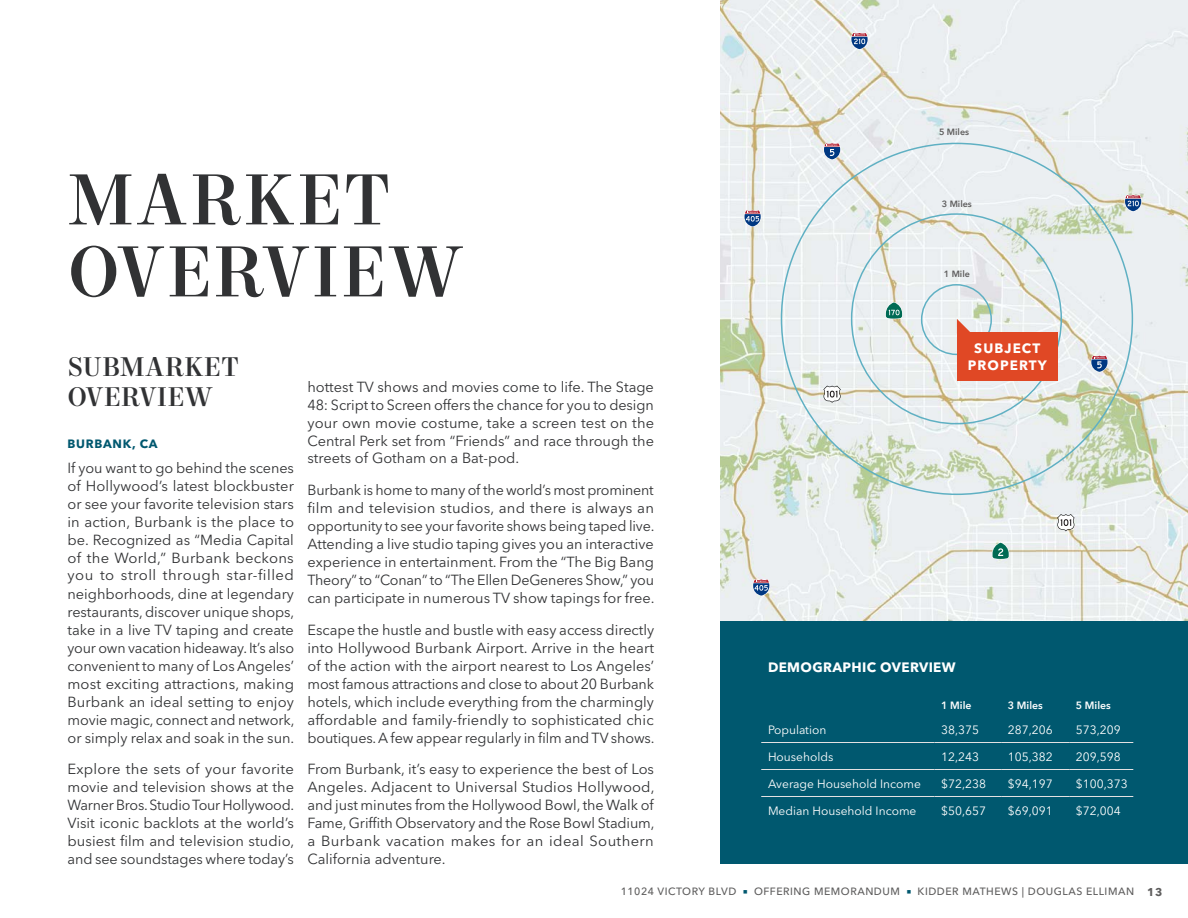
<style>
.page{position:relative;width:1188px;height:918px;background:#fff}
.page>*{position:absolute;margin:0;border:0;box-sizing:border-box;transform-origin:0 0}
.Headline_-_Level_1{font:500 72px/72px "Mort Modern 09";letter-spacing:.03em;color:#313234}
.Headline_-_Level_2{font:500 27px/30px "Mort Modern 09";letter-spacing:.01em;color:#313234}
.Body_Copy_-_Charcoal{font:14.55px/18px "Avenir Next LT Pro";color:#313234;text-align:justify}
.Table_Title_-_Gold{font:700 13.5px "Avenir Next LT Pro";letter-spacing:.025em;color:#fff}
.Subject_Property_Cal{font:700 13.5px/16.5px "Avenir Next LT Pro";letter-spacing:.08em;color:#fff;text-align:center}
.Table_Input{font:12px "Avenir Next LT Pro";color:#fff}
.Subhead_-_Level_1{font:700 12px "Avenir Next LT Pro";letter-spacing:.06em;color:#00586f}
.t1{font:500 10.5px "Avenir Next LT Pro";letter-spacing:.05em;color:#5e5d5d}
.Table_Descriptor{font:600 10.5px "Avenir Next LT Pro";color:#fff}
.Misc_Floor_Plan_Item{font:600 9px "Avenir Next LT Pro";color:#5e5d5d}
.s1{color:#00586f}
.s2{font-weight:700;font-size:11.25px}
</style>
<div class="page">
<div style="left:721px;top:621px;width:467px;height:243px;background:#00586f"></div>
<hr style="left:761px;top:742px;width:174px;height:1px;background:#e3e1e2">
<hr style="left:935px;top:742px;width:66px;height:1px;background:#e3e1e2">
<hr style="left:1001px;top:742px;width:68px;height:1px;background:#e3e1e2">
<hr style="left:1069px;top:742px;width:64px;height:1px;background:#e3e1e2">
<hr style="left:761px;top:769px;width:174px;height:1px;background:#e3e1e2">
<hr style="left:935px;top:769px;width:66px;height:1px;background:#e3e1e2">
<hr style="left:1001px;top:769px;width:68px;height:1px;background:#e3e1e2">
<hr style="left:1069px;top:769px;width:64px;height:1px;background:#e3e1e2">
<hr style="left:761px;top:796px;width:174px;height:1px;background:#e3e1e2">
<hr style="left:935px;top:796px;width:66px;height:1px;background:#e3e1e2">
<hr style="left:1001px;top:796px;width:68px;height:1px;background:#e3e1e2">
<hr style="left:1069px;top:796px;width:64px;height:1px;background:#e3e1e2">
<img style="left:721px;top:0;width:467px;height:621px">
<div style="left:921px;top:284px;width:71px;height:71px;border:2px solid #5fb0c3;border-radius:50%"></div>
<svg style="left:957px;top:319px;width:15px;height:13px"></svg>
<div style="left:957px;top:332px;width:100px;height:48px;background:#e04825"></div>
<svg style="left:1091px;top:355px;width:17px;height:17px"></svg>
<svg style="left:823px;top:143px;width:18px;height:17px"></svg>
<svg style="left:851px;top:32px;width:17px;height:18px"></svg>
<svg style="left:1124px;top:195px;width:18px;height:17px"></svg>
<svg style="left:823px;top:386px;width:18px;height:17px"></svg>
<svg style="left:1057px;top:514px;width:18px;height:17px"></svg>
<svg style="left:744px;top:210px;width:17px;height:17px"></svg>
<svg style="left:753px;top:579px;width:17px;height:17px"></svg>
<svg style="left:885px;top:302px;width:18px;height:17px"></svg>
<svg style="left:992px;top:542px;width:17px;height:17px"></svg>
<p class="Headline_-_Level_1" style="left:68px;top:167px;width:395px">MARKET<br>OVERVIEW</p>
<p class="Headline_-_Level_2" style="left:68px;top:353px;width:173px">SUBMARKET<br>OVERVIEW</p>
<p class="Subhead_-_Level_1" style="left:68px;top:436px;width:91px">BURBANK, CA</p>
<p class="Body_Copy_-_Charcoal" style="left:68px;top:458px;width:228px">If you want to go behind the scenes of Hollywood’s latest blockbuster or see your favorite television stars in action, Burbank is the place to be. Recognized as “Media Capital of the World,” Burbank beckons you to stroll through star-filled neighborhoods, dine at legendary restaurants, discover unique shops, take in a live TV taping and create your own vacation hideaway. It’s also convenient to many of Los Angeles’ most exciting attractions, making Burbank an ideal setting to enjoy movie magic, connect and network, or simply relax and soak in the sun.</p>
<p class="Body_Copy_-_Charcoal" style="left:68px;top:760px;width:228px">Explore the sets of your favorite movie and television shows at the Warner Bros. Studio Tour Hollywood.<br>Visit iconic backlots at the world’s busiest film and television studio, and see soundstages where today’s</p>
<p class="Body_Copy_-_Charcoal" style="left:308px;top:377px;width:348px">hottest TV shows and movies come to life. The Stage 48: Script to Screen offers the chance for you to design your own movie costume, take a screen test on the Central Perk set from “Friends” and race through the streets of Gotham on a Bat-pod.</p>
<p class="Body_Copy_-_Charcoal" style="left:308px;top:481px;width:348px">Burbank is home to many of the world’s most prominent film and television studios, and there is always an opportunity to see your favorite shows being taped live.<br>Attending a live studio taping gives you an interactive experience in entertainment. From the “The Big Bang Theory” to “Conan” to “The Ellen DeGeneres Show,” you can participate in numerous TV show tapings for free.</p>
<p class="Body_Copy_-_Charcoal" style="left:308px;top:620px;width:349px">Escape the hustle and bustle with easy access directly into Hollywood Burbank Airport. Arrive in the heart of the action with the airport nearest to Los Angeles’ most famous attractions and close to about 20 Burbank hotels, which include everything from the charmingly affordable and family-friendly to sophisticated chic boutiques. A few appear regularly in film and TV shows.</p>
<p class="Body_Copy_-_Charcoal" style="left:308px;top:760px;width:349px">From Burbank, it’s easy to experience the best of Los Angeles. Adjacent to Universal Studios Hollywood, and just minutes from the Hollywood Bowl, the Walk of Fame, Griffith Observatory and the Rose Bowl Stadium, a Burbank vacation makes for an ideal Southern California adventure.</p>
<p class="Misc_Floor_Plan_Item" style="left:939px;top:126px;width:32px">5 Miles</p>
<p class="Misc_Floor_Plan_Item" style="left:942px;top:198px;width:32px">3 Miles</p>
<p class="Misc_Floor_Plan_Item" style="left:944px;top:268px;width:28px">1 Mile</p>
<p class="Subject_Property_Cal" style="left:968px;top:340px;width:80px">SUBJECT<br>PROPERTY</p>
<p class="Table_Title_-_Gold" style="left:768px;top:659px;width:189px">DEMOGRAPHIC OVERVIEW</p>
<p class="Table_Descriptor" style="left:941px;top:699px;width:32px">1 Mile</p>
<p class="Table_Descriptor" style="left:1008px;top:699px;width:37px">3 Miles</p>
<p class="Table_Descriptor" style="left:1076px;top:699px;width:37px">5 Miles</p>
<p class="Table_Input" style="left:768px;top:722px;width:60px">Population</p>
<p class="Table_Input" style="left:941px;top:722px;width:39px">38,375</p>
<p class="Table_Input" style="left:1008px;top:722px;width:46px">287,206</p>
<p class="Table_Input" style="left:1076px;top:722px;width:46px">573,209</p>
<p class="Table_Input" style="left:768px;top:749px;width:67px">Households</p>
<p class="Table_Input" style="left:941px;top:749px;width:39px">12,243</p>
<p class="Table_Input" style="left:1008px;top:749px;width:46px">105,382</p>
<p class="Table_Input" style="left:1076px;top:749px;width:46px">209,598</p>
<p class="Table_Input" style="left:768px;top:776px;width:155px">Average Household Income</p>
<p class="Table_Input" style="left:941px;top:776px;width:46px">$72,238</p>
<p class="Table_Input" style="left:1008px;top:776px;width:46px">$94,197</p>
<p class="Table_Input" style="left:1076px;top:776px;width:53px">$100,373</p>
<p class="Table_Input" style="left:768px;top:803px;width:150px">Median Household Income</p>
<p class="Table_Input" style="left:941px;top:803px;width:46px">$50,657</p>
<p class="Table_Input" style="left:1008px;top:803px;width:46px">$69,091</p>
<p class="Table_Input" style="left:1076px;top:803px;width:46px">$72,004</p>
<p class="t1" style="left:621px;top:885px;width:543px">11024 VICTORY BLVD <span class="s1">■</span> OFFERING MEMORANDUM <span class="s1">■</span> KIDDER MATHEWS | DOUGLAS ELLIMAN <span class="s2">13</span></p>
</div>
